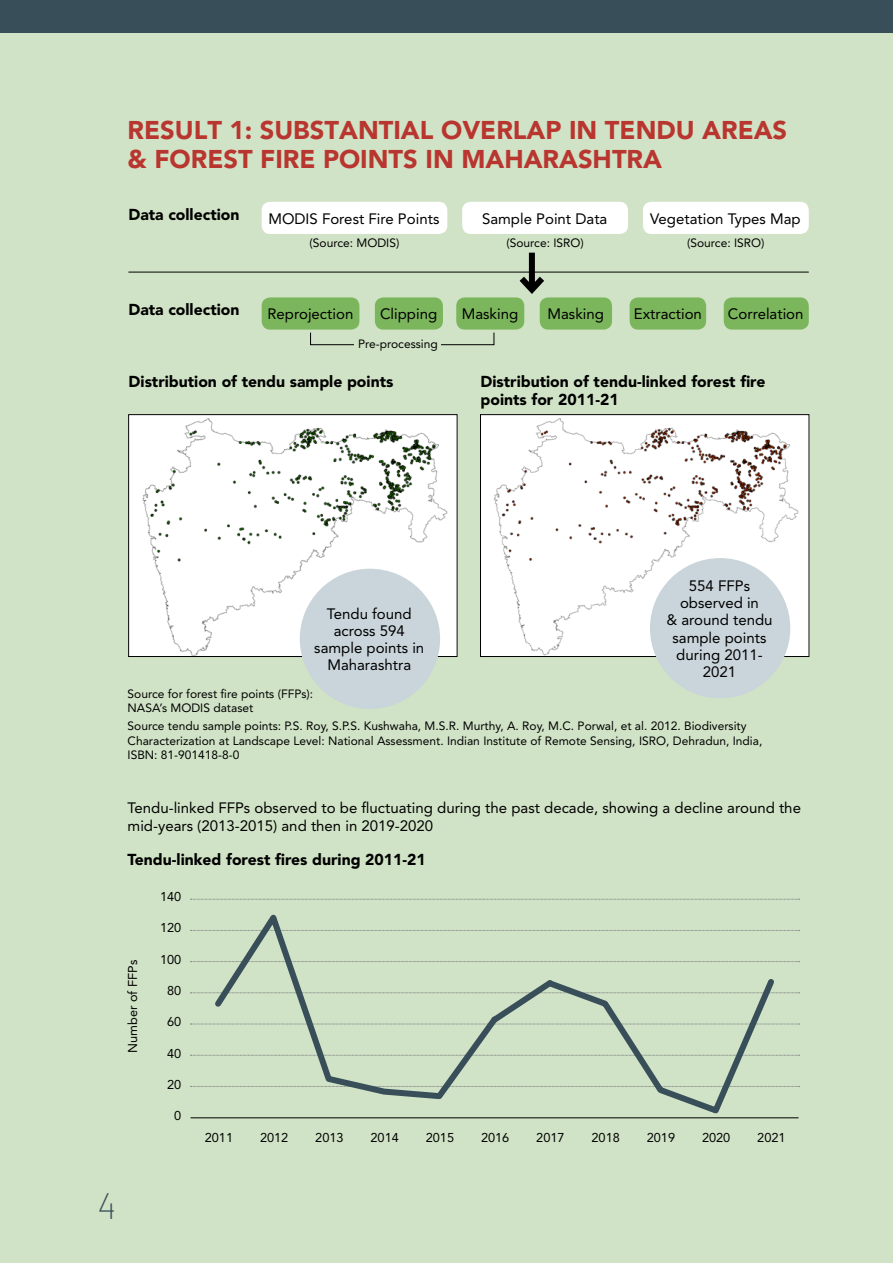
<style>
.page{position:relative;width:893px;height:1263px;background:#d1e3c6}
.page>*{position:absolute;margin:0;border:0;box-sizing:border-box;transform-origin:0 0}
.t1{font:200 36px "Barlow";color:#384f5a}
.t2{font:900 25.5px/28.5px "Avenir LT Std";color:#b8362f}
.t3{font:900 15.75px/18.8px "Avenir LT Std";color:#000}
.t4{font:15px/17.2px "Avenir LT Std";color:#000;text-align:center}
.t5{font:12.75px "Avenir LT Std";color:#000}
.t6{font:12px/14.2px "Avenir LT Std";color:#000}
</style>
<div class="page">
<div style="left:0;top:0;width:893px;height:32px;background:#384f5a"></div>
<div style="left:262px;top:202px;width:185px;height:32px;background:#fff;border-radius:9px"></div>
<div style="left:462px;top:202px;width:166px;height:32px;background:#fff;border-radius:9px"></div>
<div style="left:643px;top:202px;width:166px;height:32px;background:#fff;border-radius:9px"></div>
<hr style="left:128px;top:272px;width:681px;height:1px;background:#000">
<div style="left:262px;top:297px;width:97px;height:33px;background:#7cb65c;border-radius:9px"></div>
<div style="left:375px;top:297px;width:68px;height:33px;background:#7cb65c;border-radius:9px"></div>
<div style="left:456px;top:297px;width:68px;height:33px;background:#7cb65c;border-radius:9px"></div>
<div style="left:540px;top:297px;width:72px;height:33px;background:#7cb65c;border-radius:9px"></div>
<div style="left:630px;top:297px;width:76px;height:33px;background:#7cb65c;border-radius:9px"></div>
<div style="left:724px;top:297px;width:85px;height:33px;background:#7cb65c;border-radius:9px"></div>
<div style="left:310px;top:332px;width:184px;height:13px;border:1px solid #000"></div>
<div style="left:355px;top:339px;width:86px;height:9px;background:#d1e3c6"></div>
<div style="left:529px;top:253px;width:6px;height:37px;background:#000"></div>
<svg style="left:513px;top:270px;width:37px;height:28px"></svg>
<img style="left:130px;top:416px;width:325px;height:239px">
<div style="left:128px;top:414px;width:329px;height:243px;border:1px solid #000"></div>
<img style="left:482px;top:416px;width:325px;height:239px">
<div style="left:480px;top:414px;width:329px;height:243px;border:1px solid #000"></div>
<div style="left:650px;top:558px;width:140px;height:140px;background:#cad5db;border-radius:50%"></div>
<div style="left:300px;top:569px;width:140px;height:140px;background:#cad5db;border-radius:50%"></div>
<svg style="left:190px;top:1086px;width:610px;height:1px"></svg>
<svg style="left:190px;top:1055px;width:610px;height:1px"></svg>
<svg style="left:190px;top:961px;width:610px;height:1px"></svg>
<svg style="left:190px;top:930px;width:610px;height:1px"></svg>
<svg style="left:190px;top:899px;width:610px;height:1px"></svg>
<hr style="left:191px;top:1117px;width:608px;height:1px;background:#000">
<svg style="left:190px;top:992px;width:610px;height:33px"></svg>
<svg style="left:210px;top:914px;width:569px;height:204px"></svg>
<h2 class="t2" style="left:128px;top:116px;width:661px">Result 1: Substantial overlap in tendu areas &amp; forest f ire points in Maharashtra</h2>
<p class="t3" style="left:128px;top:205px;width:113px">Data collection</p>
<p class="t4" style="left:268px;top:210px;width:172px">MODIS Forest Fire Points</p>
<p class="t6" style="left:310px;top:236px;width:91px">(Source: MODIS)</p>
<p class="t4" style="left:482px;top:210px;width:127px">Sample Point Data</p>
<p class="t6" style="left:506px;top:236px;width:79px">(Source: ISRO)</p>
<p class="t4" style="left:650px;top:210px;width:152px">Vegetation Types Map</p>
<p class="t6" style="left:687px;top:236px;width:79px">(Source: ISRO)</p>
<p class="t3" style="left:128px;top:300px;width:113px">Data collection</p>
<p class="t4" style="left:267px;top:305px;width:87px">Reprojection</p>
<p class="t4" style="left:380px;top:305px;width:59px">Clipping</p>
<p class="t4" style="left:462px;top:305px;width:58px">Masking</p>
<p class="t4" style="left:548px;top:305px;width:58px">Masking</p>
<p class="t4" style="left:634px;top:305px;width:70px">Extraction</p>
<p class="t4" style="left:728px;top:305px;width:77px">Correlation</p>
<p class="t6" style="left:358px;top:337px;width:81px">Pre-processing</p>
<p class="t3" style="left:129px;top:372px;width:266px">Distribution of tendu sample points</p>
<p class="t3" style="left:480px;top:372px;width:286px">Distribution of tendu-linked forest fire points for 2011-21</p>
<p class="t4" style="left:314px;top:605px;width:112px">Tendu found across 594 sample points in<br>Maharashtra</p>
<p class="t4" style="left:666px;top:577px;width:108px">554 FFPs observed in<br>&amp; around tendu sample points during 2011-<br>2021</p>
<p class="t6" style="left:128px;top:686px;width:187px">Source for forest fire points (FFPs):<br>NASA’s MODIS dataset</p>
<p class="t6" style="left:128px;top:719px;width:636px">Source tendu sample points: P.S. Roy, S.P.S. Kushwaha, M.S.R. Murthy, A. Roy, M.C. Porwal, et al. 2012. Biodiversity<br>Characterization at Landscape Level: National Assessment. Indian Institute of Remote Sensing, ISRO, Dehradun, India,<br>ISBN: 81-901418-8-0</p>
<p class="t4" style="left:128px;top:798px;width:675px;line-height:18.8px;text-align:left">Tendu-linked FFPs observed to be fluctuating during the past decade, showing a decline around the mid-years (2013-2015) and then in 2019-2020</p>
<p class="t3" style="left:128px;top:849px;width:300px">Tendu-linked forest fires during 2011-21</p>
<p class="t5" style="left:125px;top:1053px;width:95px;rotate:-90deg">Number of FFPs</p>
<p class="t5" style="left:160px;top:889px;width:23px">140</p>
<p class="t5" style="left:160px;top:920px;width:23px">120</p>
<p class="t5" style="left:160px;top:952px;width:23px">100</p>
<p class="t5" style="left:167px;top:983px;width:16px">80</p>
<p class="t5" style="left:167px;top:1014px;width:16px">60</p>
<p class="t5" style="left:167px;top:1046px;width:16px">40</p>
<p class="t5" style="left:167px;top:1077px;width:16px">20</p>
<p class="t5" style="left:174px;top:1108px;width:9px">0</p>
<p class="t5" style="left:205px;top:1130px;width:30px">2011</p>
<p class="t5" style="left:260px;top:1130px;width:30px">2012</p>
<p class="t5" style="left:315px;top:1130px;width:30px">2013</p>
<p class="t5" style="left:370px;top:1130px;width:30px">2014</p>
<p class="t5" style="left:426px;top:1130px;width:30px">2015</p>
<p class="t5" style="left:481px;top:1130px;width:30px">2016</p>
<p class="t5" style="left:536px;top:1130px;width:30px">2017</p>
<p class="t5" style="left:591px;top:1130px;width:30px">2018</p>
<p class="t5" style="left:647px;top:1130px;width:30px">2019</p>
<p class="t5" style="left:702px;top:1130px;width:30px">2020</p>
<p class="t5" style="left:757px;top:1130px;width:30px">2021</p>
<h1 class="t1" style="left:97px;top:1180px;width:20px">4</h1>
</div>
